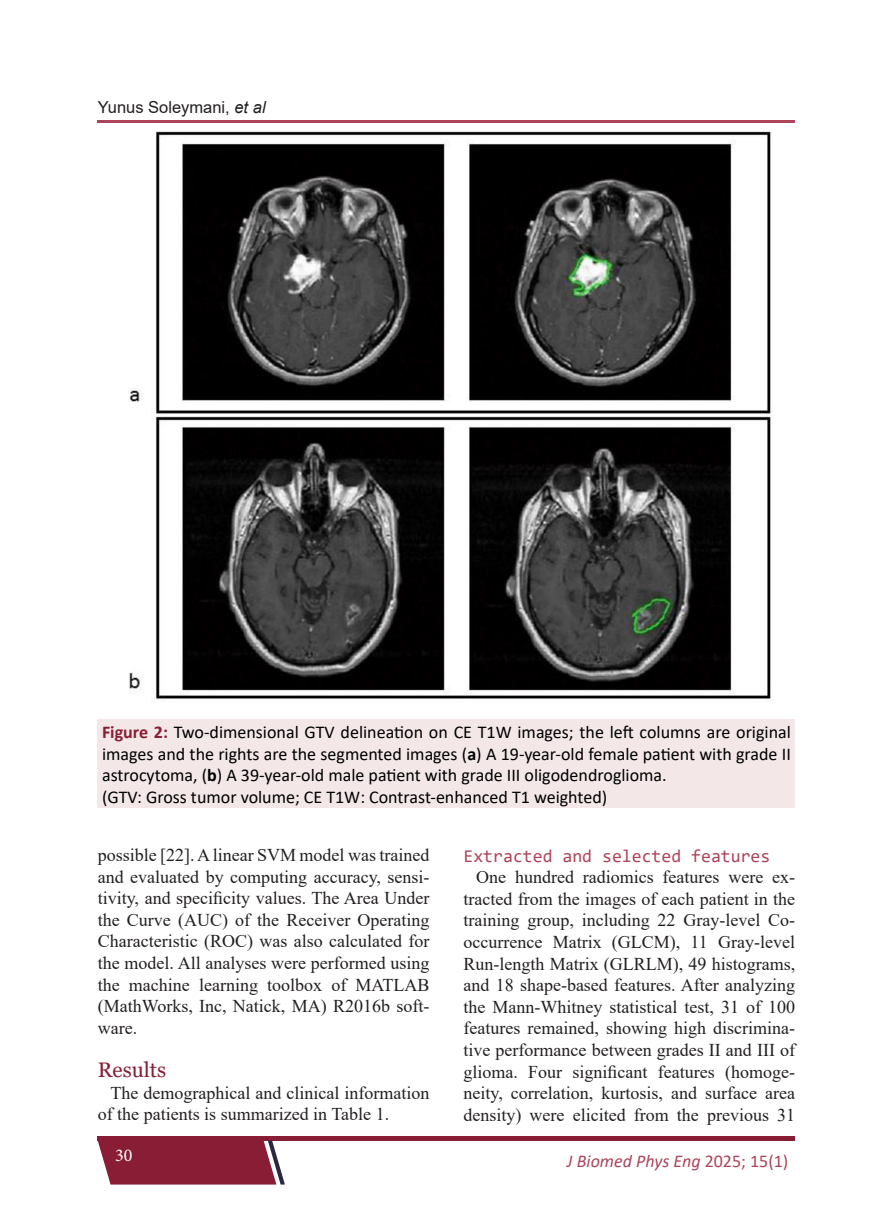
<style>
.page{position:relative;width:893px;height:1212px;background:#fff}
.page>*{position:absolute;margin:0;border:0;box-sizing:border-box;transform-origin:0 0}
.Heading{font:21px "Georgia";color:#881d35}
.Body{font:18px/21.6px "Times New Roman";color:#231f20;text-align:justify}
.Figure{font:18px/21.6px "Calibri";color:#000;text-align:justify}
.Body-2{font:18px "Consolas";color:#ad445b}
.t1{font:italic 18px "Calibri";color:#ad445b}
.t2{font:18px "Minion Pro";color:#fff}
.Running_Author{font:16.5px "Arial";color:#231f20}
.s1{font-style:italic}
.s2{font-weight:700;color:#881d35}
.s3{font-weight:700}
.s4{font-style:normal}
</style>
<div class="page">
<div style="left:98px;top:1136px;width:697px;height:5px;background:#881d35"></div>
<svg style="left:98px;top:1141px;width:187px;height:43px;background:#903147"></svg>
<hr style="left:98px;top:120px;width:697px;height:2px;background:#ad445b">
<img style="left:129px;top:132px;width:643px;height:568px">
<div style="left:98px;top:719px;width:697px;height:89px;background:#f3e7e8"></div>
<p class="Running_Author" style="left:98px;top:96px;width:169px">Yunus Soleymani, <span class="s1">et al</span></p>
<p class="Figure" style="left:102px;top:721px;width:690px"><span class="s2">Figure 2:</span> Two-dimensional GTV delineation on CE T1W images; the left columns are original images and the rights are the segmented images (<span class="s3">a</span>) A 19-year-old female patient with grade II astrocytoma, (<span class="s3">b</span>) A 39-year-old male patient with grade III oligodendroglioma.</p>
<p class="Figure" style="left:102px;top:786px;width:507px">(GTV: Gross tumor volume; CE T1W: Contrast-enhanced T1 weighted)</p>
<p class="Body" style="left:98px;top:844px;width:333px">possible [22]. A linear SVM model was trained and evaluated by computing accuracy, sensi&shy;tivity, and specificity values. The Area Under the Curve (AUC) of the Receiver Operating Characteristic (ROC) was also calculated for the model. All analyses were performed using the machine learning toolbox of MATLAB (MathWorks, Inc, Natick, MA) R2016b soft&shy;ware.</p>
<p class="Heading" style="left:98px;top:1057px;width:70px">Results</p>
<p class="Body" style="left:98px;top:1081px;width:333px;text-indent:13px">The demographical and clinical information of the patients is summarized in Table 1.</p>
<p class="t2" style="left:115px;top:1143px;width:19px">30</p>
<p class="Body-2" style="left:463px;top:843px;width:308px">Extracted and selected features</p>
<p class="Body" style="left:463px;top:866px;width:333px;text-indent:13px">One hundred radiomics features were ex&shy;tracted from the images of each patient in the training group, including 22 Gray-level Co&shy;occurrence Matrix (GLCM), 11 Gray-level Run-length Matrix (GLRLM), 49 histograms, and 18 shape-based features. After analyzing the Mann-Whitney statistical test, 31 of 100 features remained, showing high discrimina&shy;tive performance between grades II and III of glioma. Four significant features (homoge&shy;neity, correlation, kurtosis, and surface area density) were elicited from the previous 31</p>
<p class="t1" style="left:567px;top:1148px;width:223px">J Biomed Phys Eng <span class="s4">2025; 15(1)</span></p>
</div>
